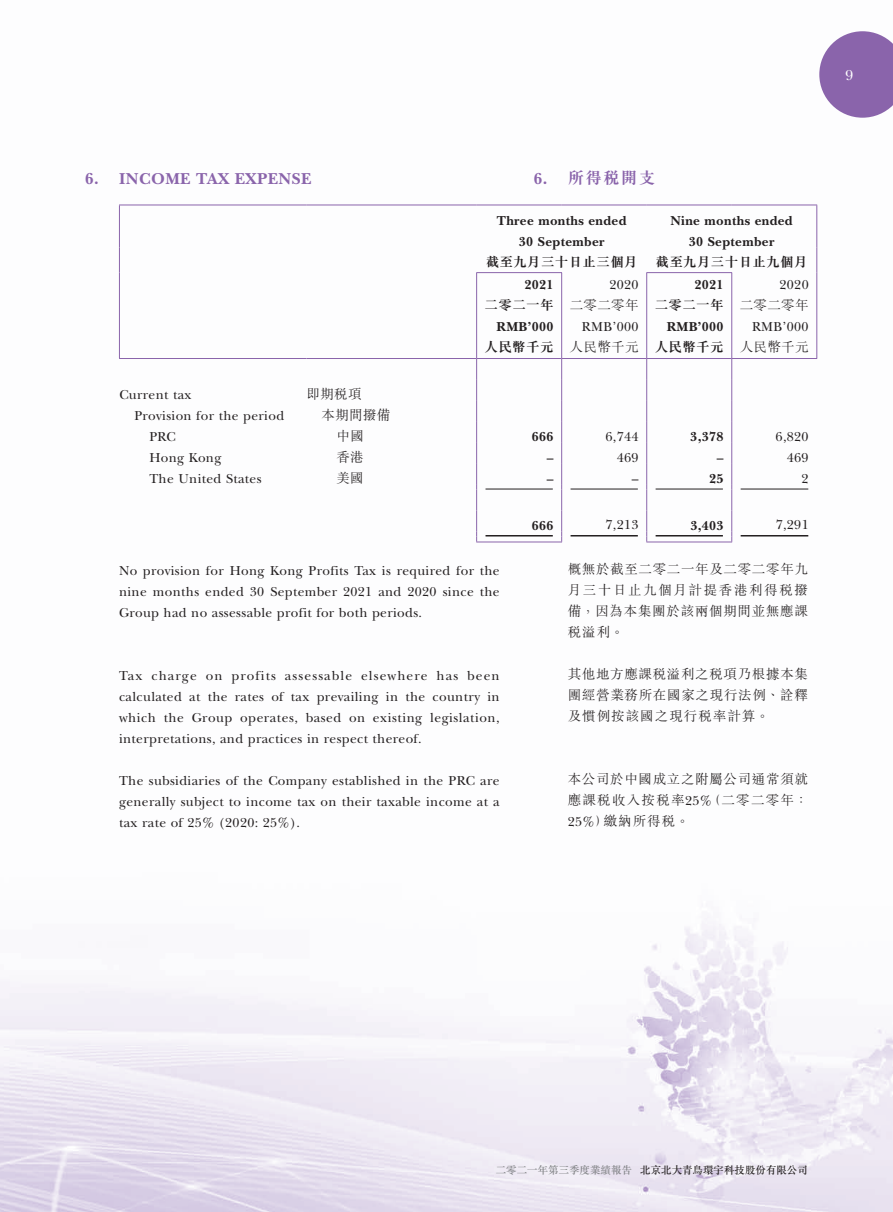
<style>
.page{position:relative;width:893px;height:1212px;background:#fff}
.page>*{position:absolute;margin:0;border:0;box-sizing:border-box;transform-origin:0 0}
.t1{font:700 16.5px "New Baskerville Std";letter-spacing:.025em;color:#8a64ab}
.t2{font:700 16.5px "M Sung HK";letter-spacing:.075em;color:#8a64ab}
.t3{font:15px "New Baskerville Std";color:#fff}
.t4{font:13.5px/21px "New Baskerville Std";letter-spacing:.025em;color:#231f20;text-align:justify}
.t5{font:300 13.5px/21px "M Sung HK";letter-spacing:.055em;color:#231f20;text-align:justify}
.t6{font:700 13.5px/21px "New Baskerville Std";letter-spacing:.025em;color:#231f20;text-align:center}
.t7{font:700 13.5px "M Sung HK";letter-spacing:.025em;color:#231f20}
.t8{font:500 10.5px "M Sung HK";color:#231f20}
.s1{font-family:"New Baskerville Std"}
.s2{font-weight:300}
.s3{font-family:"New Baskerville Std";font-weight:400}
.s4{color:#808285}
</style>
<div class="page">
<img style="left:0;top:204px;width:893px;height:1008px">
<svg style="left:819px;top:31px;width:74px;height:87px"></svg>
<hr style="left:119px;top:205px;width:188px;height:1px;background:#8a64ab">
<hr style="left:119px;top:205px;width:1px;height:42px;background:#8a64ab">
<hr style="left:307px;top:205px;width:170px;height:1px;background:#8a64ab">
<hr style="left:477px;top:205px;width:85px;height:1px;background:#8a64ab">
<hr style="left:562px;top:205px;width:85px;height:1px;background:#8a64ab">
<hr style="left:647px;top:205px;width:85px;height:1px;background:#8a64ab">
<hr style="left:732px;top:205px;width:85px;height:1px;background:#8a64ab">
<hr style="left:816px;top:205px;width:1px;height:42px;background:#8a64ab">
<svg style="left:119px;top:247px;width:1px;height:111px"></svg>
<svg style="left:816px;top:247px;width:1px;height:111px"></svg>
<hr style="left:119px;top:358px;width:188px;height:1px;background:#8a64ab">
<hr style="left:307px;top:358px;width:170px;height:1px;background:#8a64ab">
<hr style="left:477px;top:358px;width:85px;height:1px;background:#8a64ab">
<hr style="left:562px;top:358px;width:85px;height:1px;background:#8a64ab">
<hr style="left:647px;top:358px;width:85px;height:1px;background:#8a64ab">
<hr style="left:732px;top:358px;width:85px;height:1px;background:#8a64ab">
<hr style="left:476px;top:272px;width:86px;height:1px;background:#8a64ab">
<svg style="left:476px;top:273px;width:1px;height:269px"></svg>
<svg style="left:561px;top:273px;width:1px;height:269px"></svg>
<hr style="left:476px;top:542px;width:86px;height:1px;background:#8a64ab">
<hr style="left:646px;top:272px;width:86px;height:1px;background:#8a64ab">
<svg style="left:646px;top:273px;width:1px;height:269px"></svg>
<svg style="left:731px;top:273px;width:1px;height:269px"></svg>
<hr style="left:646px;top:542px;width:86px;height:1px;background:#8a64ab">
<hr style="left:485px;top:489px;width:68px;height:1px;background:#231f20">
<hr style="left:571px;top:489px;width:67px;height:1px;background:#231f20">
<hr style="left:656px;top:489px;width:67px;height:1px;background:#231f20">
<hr style="left:741px;top:489px;width:67px;height:1px;background:#231f20">
<hr style="left:485px;top:535px;width:68px;height:1px;background:#231f20">
<hr style="left:571px;top:535px;width:67px;height:1px;background:#231f20">
<hr style="left:656px;top:535px;width:67px;height:1px;background:#231f20">
<hr style="left:741px;top:535px;width:67px;height:1px;background:#231f20">
<p class="t1" style="left:85px;top:169px;width:228px">6. INCOME TAX EXPENSE</p>
<p class="t2" style="left:534px;top:166px;width:123px"><span class="s1">6.</span> 所得稅開支</p>
<p class="t6" style="left:497px;top:210px;width:131px">Three months ended<br>30 September</p>
<p class="t6" style="left:670px;top:210px;width:124px">Nine months ended<br>30 September</p>
<p class="t7" style="left:486px;top:252px;width:154px">截至九月三十日止三個月</p>
<p class="t7" style="left:656px;top:252px;width:154px">截至九月三十日止九個月</p>
<p class="t6" style="left:524px;top:274px;width:31px">2021</p>
<p class="t4" style="left:609px;top:274px;width:31px">2020</p>
<p class="t6" style="left:694px;top:274px;width:31px">2021</p>
<p class="t4" style="left:779px;top:274px;width:31px">2020</p>
<p class="t7" style="left:485px;top:296px;width:326px">二零二一年 <span class="s2">二零二零年</span> 二零二一年 <span class="s2">二零二零年</span></p>
<p class="t6" style="left:497px;top:316px;width:58px">RMB’000</p>
<p class="t4" style="left:582px;top:316px;width:58px">RMB’000</p>
<p class="t6" style="left:667px;top:316px;width:58px">RMB’000</p>
<p class="t4" style="left:752px;top:316px;width:58px">RMB’000</p>
<p class="t7" style="left:485px;top:338px;width:326px">人民幣千元 <span class="s2">人民幣千元</span> 人民幣千元 <span class="s2">人民幣千元</span></p>
<p class="t4" style="left:119px;top:384px;width:74px">Current tax</p>
<p class="t5" style="left:306px;top:383px;width:57px">即期稅項</p>
<p class="t4" style="left:134px;top:405px;width:151px">Provision for the period</p>
<p class="t5" style="left:321px;top:404px;width:70px">本期間撥備</p>
<p class="t4" style="left:149px;top:426px;width:28px">PRC</p>
<p class="t5" style="left:336px;top:425px;width:29px">中國</p>
<p class="t6" style="left:532px;top:426px;width:23px">666</p>
<p class="t4" style="left:605px;top:426px;width:34px">6,744</p>
<p class="t6" style="left:690px;top:426px;width:35px">3,378</p>
<p class="t4" style="left:776px;top:426px;width:34px">6,820</p>
<p class="t4" style="left:149px;top:447px;width:74px">Hong Kong</p>
<p class="t5" style="left:336px;top:446px;width:29px">香港</p>
<p class="t6" style="left:547px;top:447px;width:8px">–</p>
<p class="t4" style="left:617px;top:447px;width:23px">469</p>
<p class="t6" style="left:717px;top:447px;width:8px">–</p>
<p class="t4" style="left:787px;top:447px;width:23px">469</p>
<p class="t4" style="left:149px;top:468px;width:114px">The United States</p>
<p class="t5" style="left:336px;top:467px;width:29px">美國</p>
<p class="t6" style="left:547px;top:468px;width:8px">–</p>
<p class="t4" style="left:632px;top:468px;width:8px">–</p>
<p class="t6" style="left:709px;top:468px;width:16px">25</p>
<p class="t4" style="left:802px;top:468px;width:9px">2</p>
<p class="t4" style="left:119px;top:560px;width:382px">No provision for Hong Kong Profits Tax is required for the nine months ended 30 September 2021 and 2020 since the Group had no assessable profit for both periods.</p>
<p class="t4" style="left:119px;top:665px;width:382px">Tax charge on profits assessable elsewhere has been calculated at the rates of tax prevailing in the country in which the Group operates, based on existing legislation, interpretations, and practices in respect thereof.</p>
<p class="t4" style="left:119px;top:770px;width:382px">The subsidiaries of the Company established in the PRC are generally subject to income tax on their taxable income at a tax rate of 25% (2020: 25%).</p>
<p class="t6" style="left:532px;top:515px;width:23px">666</p>
<p class="t4" style="left:606px;top:514px;width:34px">7,213</p>
<p class="t6" style="left:690px;top:515px;width:35px">3,403</p>
<p class="t4" style="left:776px;top:514px;width:34px">7,291</p>
<p class="t5" style="left:568px;top:558px;width:242px">概無於截至二零二一年及二零二零年九月三十日止九個月計提香港利得稅撥備，因為本集團於該兩個期間並無應課稅溢利。</p>
<p class="t5" style="left:568px;top:663px;width:242px">其他地方應課稅溢利之稅項乃根據本集團經營業務所在國家之現行法例、詮釋及慣例按該國之現行稅率計算。</p>
<p class="t5" style="left:568px;top:768px;width:242px">本公司於中國成立之附屬公司通常須就應課稅收入按稅率<span class="s3">25%</span>（二零二零年：<span class="s3">25%</span>）繳納所得稅。</p>
<p class="t3" style="left:846px;top:67px;width:9px">9</p>
<p class="t8" style="left:496px;top:1163px;width:314px"><span class="s4">二零二一年第三季度業績報告</span> 北京北大青鳥環宇科技股份有限公司</p>
</div>
